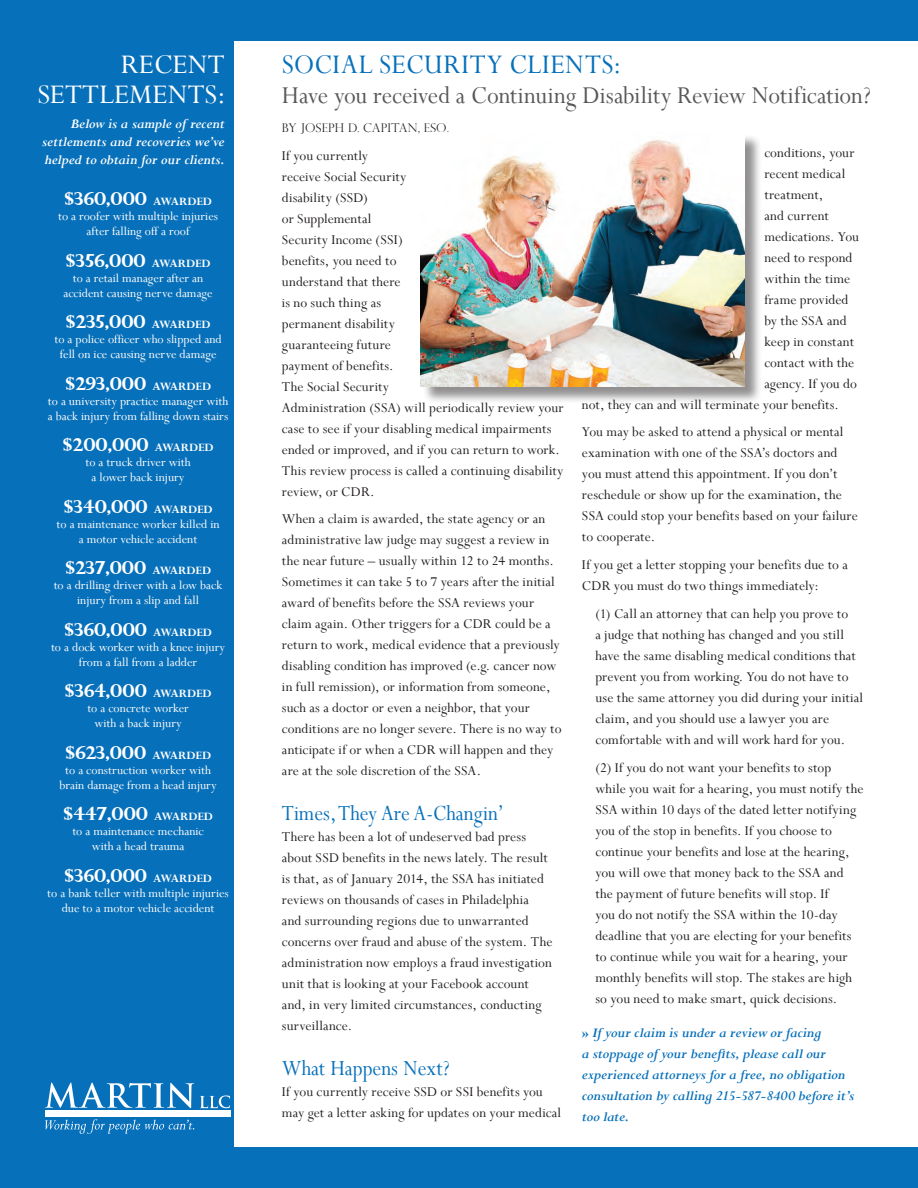
<style>
.page{position:relative;width:918px;height:1188px;background:#fff}
.page>*{position:absolute;margin:0;border:0;box-sizing:border-box;transform-origin:0 0}
.t1{font:30px "Perpetua";letter-spacing:.02em;color:#0770ba;scale:.95 1}
.t2{font:30px/30px "Perpetua";color:#fff;text-align:right}
.t3{font:27px "Perpetua";letter-spacing:-.005em;color:#57585a;scale:.95 1}
.t4{font:24px "Perpetua";color:#0770ba;scale:.9 1}
.t5{font:700 18px "Perpetua Titling";color:#fff}
.t6{font:15px/21px "Perpetua";letter-spacing:.01em;color:#231f20}
.t7{font:italic 700 15px/21px "Perpetua";letter-spacing:-.01em;color:#0770ba}
.t8{font:italic 700 15px/18px "Perpetua";letter-spacing:-.01em;color:#fff;text-align:justify}
.t9{font:13.5px/15px "Perpetua";color:#fff;text-align:center}
.t10{font:300 12px "Perpetua Titling";letter-spacing:.02em;color:#231f20}
.s1{font-family:"Perpetua";font-size:12.6px}
.s2{font-style:normal}
</style>
<div class="page">
<div style="left:422px;top:134px;width:340px;height:270px;background:#231f20;opacity:.5"></div>
<img style="left:420px;top:134px;width:324px;height:253px">
<div style="left:0;top:0;width:918px;height:40px;background:#0770ba"></div>
<div style="left:0;top:0;width:234px;height:1188px;background:#0770ba"></div>
<div style="left:0;top:1148px;width:918px;height:40px;background:#0770ba"></div>
<svg style="left:45px;top:1083px;width:149px;height:25px"></svg>
<svg style="left:200px;top:1096px;width:30px;height:12px"></svg>
<div style="left:45px;top:1111px;width:185px;height:6px;background:#fff"></div>
<svg style="left:45px;top:1119px;width:149px;height:15px"></svg>
<h1 class="t2" style="left:37px;top:49px;width:190px">RECENT<br>SETTLEMENTS:</h1>
<p class="t8" style="left:42px;top:114px;width:184px;text-indent:28px">Below is a sample of recent settlements and recoveries we’ve helped to obtain for our clients.</p>
<p class="t5" style="left:64px;top:187px;width:149px">$360,000 <span class="s1">AWARDED</span></p>
<p class="t9" style="left:58px;top:208px;width:161px">to a roofer with multiple injuries after falling off a roof</p>
<p class="t5" style="left:66px;top:249px;width:146px">$356,000 <span class="s1">AWARDED</span></p>
<p class="t9" style="left:63px;top:270px;width:151px">to a retail manager after an accident causing nerve damage</p>
<p class="t5" style="left:66px;top:310px;width:147px">$235,000 <span class="s1">AWARDED</span></p>
<p class="t9" style="left:54px;top:331px;width:169px">to a police officer who slipped and fell on ice causing nerve damage</p>
<p class="t5" style="left:65px;top:372px;width:148px">$293,000 <span class="s1">AWARDED</span></p>
<p class="t9" style="left:48px;top:393px;width:182px;text-align:left">to a university practice manager with a back injury from falling down stairs</p>
<p class="t5" style="left:63px;top:433px;width:152px">$200,000 <span class="s1">AWARDED</span></p>
<p class="t9" style="left:85px;top:454px;width:107px">to a truck driver with a lower back injury</p>
<p class="t5" style="left:64px;top:495px;width:151px">$340,000 <span class="s1">AWARDED</span></p>
<p class="t9" style="left:57px;top:516px;width:165px">to a maintenance worker killed in a motor vehicle accident</p>
<p class="t5" style="left:65px;top:556px;width:148px">$237,000 <span class="s1">AWARDED</span></p>
<p class="t9" style="left:54px;top:577px;width:170px">to a drilling driver with a low back injury from a slip and fall</p>
<p class="t5" style="left:64px;top:618px;width:149px">$360,000 <span class="s1">AWARDED</span></p>
<p class="t9" style="left:51px;top:639px;width:176px">to a dock worker with a knee injury from a fall from a ladder</p>
<p class="t5" style="left:65px;top:679px;width:149px">$364,000 <span class="s1">AWARDED</span></p>
<p class="t9" style="left:87px;top:700px;width:103px">to a concrete worker with a back injury</p>
<p class="t5" style="left:65px;top:741px;width:148px">$623,000 <span class="s1">AWARDED</span></p>
<p class="t9" style="left:59px;top:762px;width:159px">to a construction worker with brain damage from a head injury</p>
<p class="t5" style="left:63px;top:802px;width:151px">$447,000 <span class="s1">AWARDED</span></p>
<p class="t9" style="left:72px;top:823px;width:133px">to a maintenance mechanic with a head trauma</p>
<p class="t5" style="left:64px;top:864px;width:149px">$360,000 <span class="s1">AWARDED</span></p>
<p class="t9" style="left:47px;top:885px;width:183px">to a bank teller with multiple injuries due to a motor vehicle accident</p>
<h1 class="t1" style="left:282px;top:45px;width:359px">SOCIAL SECURITY CLIENTS:</h1>
<h2 class="t3" style="left:282px;top:78px;width:621px">Have you received a Continuing Disability Review Notification?</h2>
<p class="t10" style="left:282px;top:120px;width:169px">BY JOSEPH D. CAPITAN, ESQ.</p>
<p class="t6" style="left:282px;top:144px;width:283px">If you currently<br>receive Social Security<br>disability (SSD)<br>or Supplemental<br>Security Income (SSI)<br>benefits, you need to<br>understand that there<br>is no such thing as<br>permanent disability<br>guaranteeing future<br>payment of benefits.<br>The Social Security<br>Administration (SSA) will periodically review your case to see if your disabling medical impairments ended or improved, and if you can return to work.<br>This review process is called a continuing disability review, or CDR.</p>
<p class="t6" style="left:282px;top:508px;width:281px">When a claim is awarded, the state agency or an administrative law judge may suggest a review in the near future – usually within 12 to 24 months.<br>Sometimes it can take 5 to 7 years after the initial award of benefits before the SSA reviews your claim again. Other triggers for a CDR could be a return to work, medical evidence that a previously disabling condition has improved (e.g. cancer now in full remission), or information from someone, such as a doctor or even a neighbor, that your conditions are no longer severe. There is no way to anticipate if or when a CDR will happen and they are at the sole discretion of the SSA.</p>
<h3 class="t4" style="left:282px;top:798px;width:249px">Times, They Are A-Changin’</h3>
<p class="t6" style="left:282px;top:826px;width:272px">There has been a lot of undeserved bad press about SSD benefits in the news lately. The result is that, as of January 2014, the SSA has initiated reviews on thousands of cases in Philadelphia<br>and surrounding regions due to unwarranted concerns over fraud and abuse of the system. The administration now employs a fraud investigation unit that is looking at your Facebook account and, in very limited circumstances, conducting surveillance.</p>
<h3 class="t4" style="left:282px;top:1053px;width:188px">What Happens Next?</h3>
<p class="t6" style="left:282px;top:1081px;width:281px">If you currently receive SSD or SSI benefits you may get a letter asking for updates on your medical</p>
<p class="t6" style="left:764px;top:141px;width:92px">conditions, your</p>
<p class="t6" style="left:764px;top:162px;width:82px">recent medical</p>
<p class="t6" style="left:764px;top:183px;width:60px">treatment,</p>
<p class="t6" style="left:764px;top:204px;width:66px">and current</p>
<p class="t6" style="left:764px;top:225px;width:96px">medications. You</p>
<p class="t6" style="left:764px;top:246px;width:90px">need to respond</p>
<p class="t6" style="left:764px;top:267px;width:88px">within the time</p>
<p class="t6" style="left:764px;top:288px;width:86px">frame provided</p>
<p class="t6" style="left:764px;top:309px;width:84px">by the SSA and</p>
<p class="t6" style="left:764px;top:330px;width:91px">keep in constant</p>
<p class="t6" style="left:764px;top:351px;width:91px">contact with the</p>
<p class="t6" style="left:764px;top:372px;width:94px">agency. If you do</p>
<p class="t6" style="left:582px;top:393px;width:259px">not, they can and will terminate your benefits.</p>
<p class="t6" style="left:582px;top:421px;width:277px">You may be asked to attend a physical or mental examination with one of the SSA’s doctors and you must attend this appointment. If you don’t reschedule or show up for the examination, the SSA could stop your benefits based on your failure to cooperate.</p>
<p class="t6" style="left:582px;top:554px;width:267px">If you get a letter stopping your benefits due to a<br>CDR you must do two things immediately:</p>
<p class="t6" style="left:595px;top:603px;width:269px">(1) Call an attorney that can help you prove to<br>a judge that nothing has changed and you still have the same disabling medical conditions that prevent you from working. You do not have to use the same attorney you did during your initial claim, and you should use a lawyer you are comfortable with and will work hard for you.</p>
<p class="t6" style="left:595px;top:756px;width:270px">(2) If you do not want your benefits to stop while you wait for a hearing, you must notify the SSA within 10 days of the dated letter notifying you of the stop in benefits. If you choose to continue your benefits and lose at the hearing, you will owe that money back to the SSA and the payment of future benefits will stop. If<br>you do not notify the SSA within the 10-day deadline that you are electing for your benefits to continue while you wait for a hearing, your monthly benefits will stop. The stakes are high so you need to make smart, quick decisions.</p>
<p class="t7" style="left:582px;top:1022px;width:274px"><span class="s2">»</span> If your claim is under a review or facing<br>a stoppage of your benefits, please call our experienced attorneys for a free, no obligation consultation by calling 215-587-8400 before it’s too late.</p>
</div>
